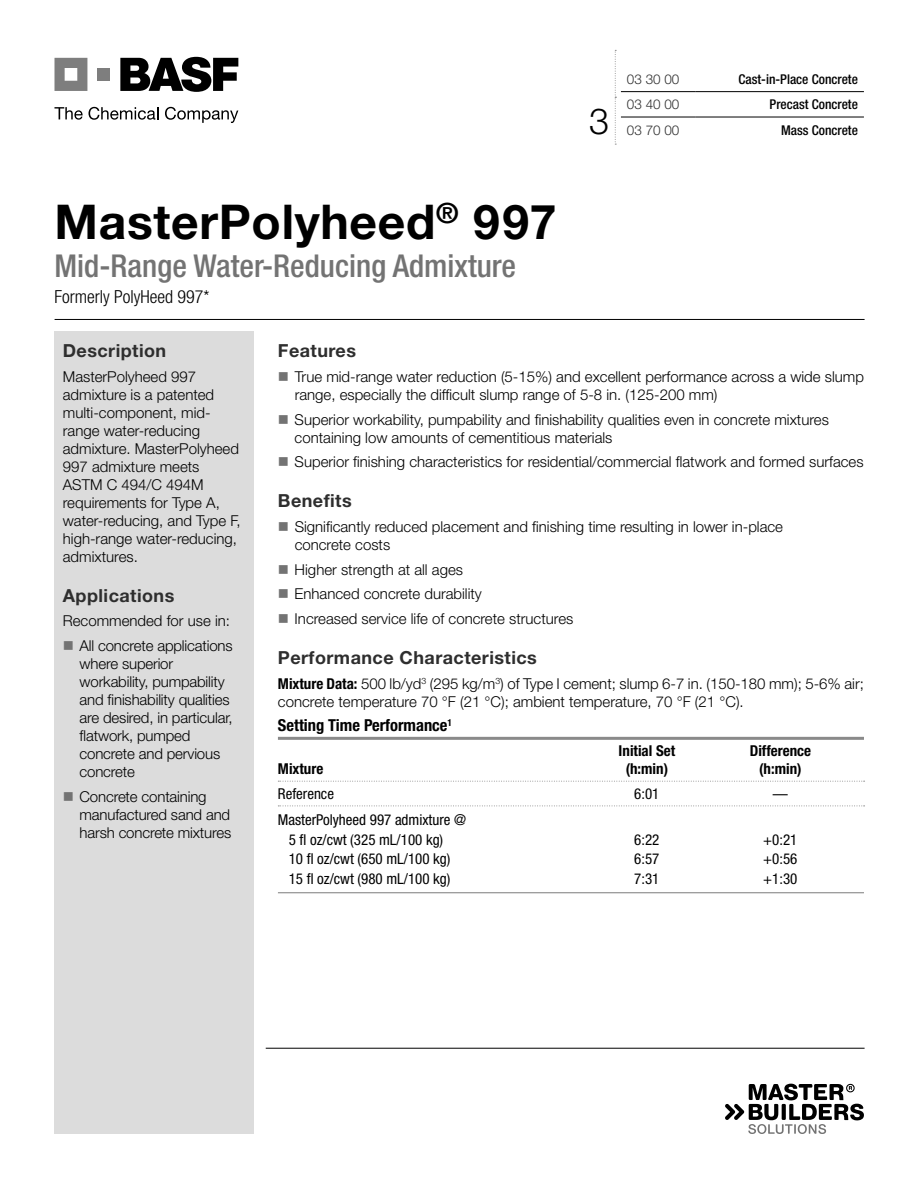
<style>
.page{position:relative;width:918px;height:1188px;background:#fff}
.page>*{position:absolute;margin:0;border:0;box-sizing:border-box;transform-origin:0 0}
.t1{font:700 48px "Helvetica Neue LT Std";letter-spacing:.015em;color:#000}
.t2{font:300 36px "Helvetica Neue LT Std";color:#000}
.t3{font:500 condensed 31.5px "Helvetica Neue LT Std";color:#737373}
.t4{font:700 18px "Helvetica Neue LT Std";letter-spacing:.025em;color:#2e2e2e}
.t5{font:300 condensed 18px "Helvetica Neue LT Std";color:#000}
.t6{font:700 condensed 16.5px "Helvetica Neue LT Std";color:#000}
.t7{font:300 15px/18px "Helvetica Neue LT Std";color:#000}
.t8{font:condensed 15px/19.5px "Helvetica Neue LT Std";color:#000}
.t9{font:700 condensed 15px "Helvetica Neue LT Std";color:#000}
.t10{font:500 condensed 13.5px "Helvetica Neue LT Std";color:#000}
.t11{font:300 13.5px "Helvetica Neue LT Std";color:#2e2e2e}
.s1{font-weight:700;font-stretch:condensed}
</style>
<div class="page">
<hr style="left:55px;top:319px;width:810px;height:1px;background:#000">
<div style="left:54px;top:331px;width:200px;height:803px;background:#dcdcdc"></div>
<hr style="left:266px;top:1048px;width:599px;height:1px;background:#000">
<svg style="left:54px;top:107px;width:29px;height:13px"></svg>
<svg style="left:89px;top:107px;width:69px;height:13px"></svg>
<svg style="left:165px;top:107px;width:73px;height:16px"></svg>
<svg style="left:120px;top:57px;width:118px;height:35px"></svg>
<svg style="left:55px;top:58px;width:32px;height:33px"></svg>
<div style="left:98px;top:68px;width:12px;height:13px;background:#7e7e7e"></div>
<svg style="left:725px;top:1084px;width:139px;height:50px"></svg>
<hr style="left:278px;top:737px;width:586px;height:3px;background:#8a8a8a">
<svg style="left:278px;top:781px;width:587px;height:1px"></svg>
<svg style="left:278px;top:806px;width:587px;height:1px"></svg>
<hr style="left:278px;top:892px;width:586px;height:1px;background:#8a8a8a">
<svg style="left:615px;top:50px;width:1px;height:95px"></svg>
<hr style="left:621px;top:91px;width:74px;height:1px;background:#000">
<hr style="left:695px;top:91px;width:169px;height:1px;background:#000">
<hr style="left:621px;top:117px;width:74px;height:1px;background:#000">
<hr style="left:695px;top:117px;width:169px;height:1px;background:#000">
<h1 class="t1" style="left:55px;top:192px;width:503px">MasterPolyheed<sup>®</sup> 997</h1>
<h3 class="t3" style="left:55px;top:247px;width:463px">Mid-Range Water-Reducing Admixture</h3>
<p class="t5" style="left:55px;top:286px;width:156px">Formerly PolyHeed 997*</p>
<h2 class="t2" style="left:589px;top:99px;width:22px">3</h2>
<p class="t11" style="left:627px;top:71px;width:54px">03 30 00</p>
<p class="t10" style="left:739px;top:71px;width:121px">Cast-in-Place Concrete</p>
<p class="t11" style="left:627px;top:96px;width:54px">03 40 00</p>
<p class="t10" style="left:770px;top:96px;width:90px">Precast Concrete</p>
<p class="t11" style="left:627px;top:121px;width:54px">03 70 00</p>
<p class="t10" style="left:781px;top:122px;width:78px">Mass Concrete</p>
<p class="t4" style="left:63px;top:339px;width:105px">Description</p>
<p class="t7" style="left:63px;top:367px;width:179px">MasterPolyheed 997 admixture is a patented multi-component, mid&shy;range water-reducing admixture. MasterPolyheed<br>997 admixture meets<br>ASTM C 494/C 494M requirements for Type A, water-reducing, and Type F, high-range water-reducing, admixtures.</p>
<p class="t4" style="left:63px;top:584px;width:113px">Applications</p>
<p class="t7" style="left:63px;top:608px;width:171px;line-height:24.8px;text-align:right">Recommended for use in:<br>All concrete applications</p>
<p class="t7" style="left:80px;top:654px;width:155px">where superior workability, pumpability and finishability qualities are desired, in particular, flatwork, pumped concrete and pervious concrete</p>
<p class="t7" style="left:80px;top:787px;width:153px">Concrete containing manufactured sand and harsh concrete mixtures</p>
<p class="t4" style="left:278px;top:339px;width:80px">Features</p>
<p class="t7" style="left:295px;top:367px;width:571px">True mid-range water reduction (5-15%) and excellent performance across a wide slump range, especially the difficult slump range of 5-8 in. (125-200 mm)</p>
<p class="t7" style="left:295px;top:410px;width:536px">Superior workability, pumpability and finishability qualities even in concrete mixtures containing low amounts of cementitious materials</p>
<p class="t7" style="left:295px;top:453px;width:571px">Superior finishing characteristics for residential/commercial flatwork and formed surfaces</p>
<p class="t4" style="left:278px;top:489px;width:75px">Benefits</p>
<p class="t7" style="left:295px;top:517px;width:490px">Significantly reduced placement and finishing time resulting in lower in-place concrete costs</p>
<p class="t7" style="left:295px;top:557px;width:280px;line-height:24.8px">Higher strength at all ages<br>Enhanced concrete durability<br>Increased service life of concrete structures</p>
<p class="t4" style="left:278px;top:646px;width:260px">Performance Characteristics</p>
<p class="t7" style="left:278px;top:674px;width:588px"><span class="s1">Mixture Data:</span> 500 lb/yd<sup>3</sup> (295 kg/m<sup>3</sup>) of Type I cement; slump 6-7 in. (150-180 mm); 5-6% air; concrete temperature 70 °F (21 °C); ambient temperature, 70 °F (21 °C).</p>
<p class="t6" style="left:278px;top:715px;width:176px">Setting Time Performance<sup>1</sup></p>
<p class="t9" style="left:619px;top:742px;width:58px">Initial Set</p>
<p class="t9" style="left:750px;top:742px;width:63px">Difference</p>
<p class="t9" style="left:278px;top:760px;width:47px">Mixture</p>
<p class="t9" style="left:626px;top:760px;width:44px">(h:min)</p>
<p class="t9" style="left:759px;top:760px;width:44px">(h:min)</p>
<p class="t8" style="left:278px;top:784px;width:58px">Reference</p>
<p class="t8" style="left:634px;top:784px;width:27px">6:01</p>
<p class="t8" style="left:773px;top:784px;width:16px">—</p>
<p class="t8" style="left:289px;top:810px;width:179px;text-indent:-11px">MasterPolyheed 997 admixture @<br>5 fl oz/cwt (325 mL/100 kg)</p>
<p class="t8" style="left:634px;top:829px;width:27px">6:22</p>
<p class="t8" style="left:763px;top:829px;width:36px">+0:21</p>
<p class="t8" style="left:289px;top:849px;width:163px">10 fl oz/cwt (650 mL/100 kg)</p>
<p class="t8" style="left:634px;top:849px;width:27px">6:57</p>
<p class="t8" style="left:763px;top:849px;width:36px">+0:56</p>
<p class="t8" style="left:289px;top:868px;width:163px">15 fl oz/cwt (980 mL/100 kg)</p>
<p class="t8" style="left:634px;top:868px;width:27px">7:31</p>
<p class="t8" style="left:763px;top:868px;width:36px">+1:30</p>
</div>
